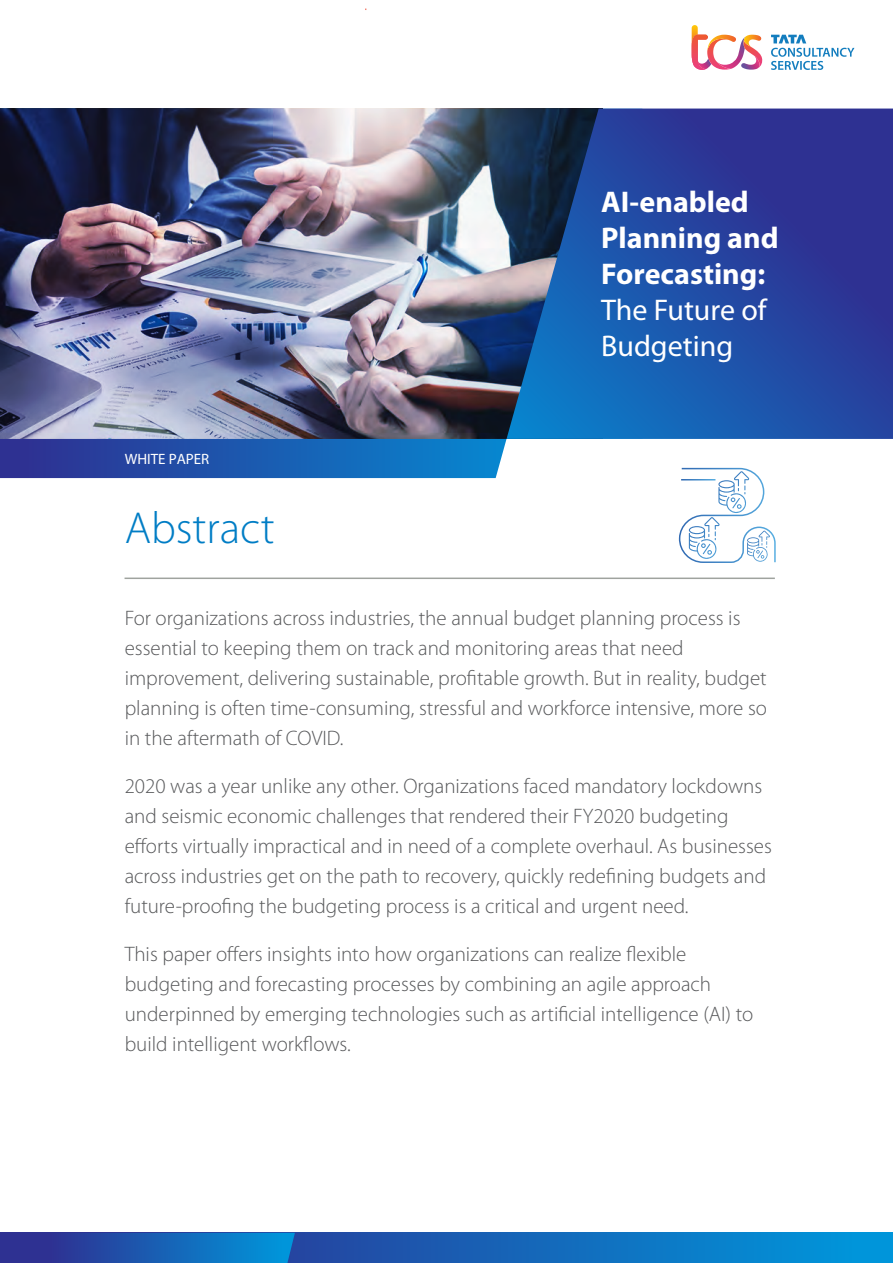
<style>
.page{position:relative;width:893px;height:1263px;background:#fff}
.page>*{position:absolute;margin:0;border:0;box-sizing:border-box;transform-origin:0 0}
.t1{font:300 45px "Myriad Pro";color:#007dc5}
.t2{font:700 30px/36px "Myriad Pro";color:#fff}
.t3{font:30px/36px "Myriad Pro";color:#fff}
.t4{font:300 21px/30px "Myriad Pro";color:#58595b}
.t5{font:15px "Myriad Pro";color:#fff}
</style>
<div class="page">
<img style="left:0;top:109px;width:506px;height:330px">
<hr style="left:125px;top:577px;width:650px;height:2px;background:#9fa39e">
<svg style="left:0;top:439px;width:506px;height:39px;background:#1d5aaf"></svg>
<svg style="left:506px;top:109px;width:387px;height:330px;background:#23489a"></svg>
<svg style="left:295px;top:1233px;width:598px;height:30px;background:#116fbe"></svg>
<svg style="left:0;top:1233px;width:295px;height:30px;background:#1a5bb0"></svg>
<svg style="left:678px;top:467px;width:98px;height:96px"></svg>
<svg style="left:771px;top:35px;width:83px;height:35px"></svg>
<svg style="left:692px;top:25px;width:71px;height:45px"></svg>
<p class="t5" style="left:125px;top:450px;width:86px">WHITE PAPER</p>
<h1 class="t1" style="left:125px;top:503px;width:152px">Abstract</h1>
<h2 class="t2" style="left:601px;top:184px;width:179px">AI-enabled<br>Planning and<br>Forecasting:</h2>
<h2 class="t3" style="left:601px;top:293px;width:167px">The Future of<br>Budgeting</h2>
<p class="t4" style="left:125px;top:604px;width:644px">For organizations across industries, the annual budget planning process is essential to keeping them on track and monitoring areas that need improvement, delivering sustainable, profitable growth. But in reality, budget planning is often time-consuming, stressful and workforce intensive, more so in the aftermath of COVID.</p>
<p class="t4" style="left:125px;top:772px;width:649px">2020 was a year unlike any other. Organizations faced mandatory lockdowns and seismic economic challenges that rendered their FY2020 budgeting efforts virtually impractical and in need of a complete overhaul. As businesses across industries get on the path to recovery, quickly redefining budgets and future-proofing the budgeting process is a critical and urgent need.</p>
<p class="t4" style="left:125px;top:940px;width:630px">This paper offers insights into how organizations can realize flexible budgeting and forecasting processes by combining an agile approach underpinned by emerging technologies such as artificial intelligence (AI) to build intelligent workflows.</p>
</div>
